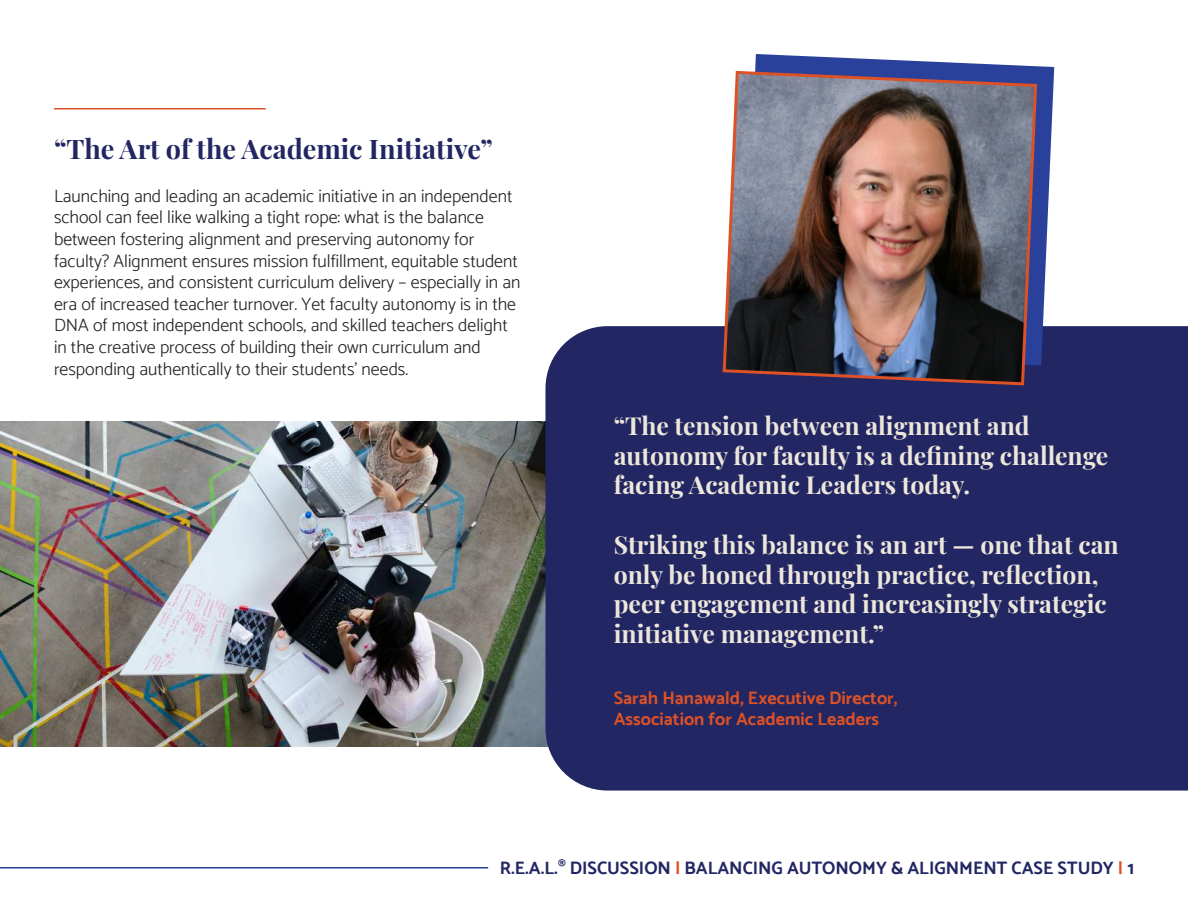
<style>
.page{position:relative;width:1188px;height:918px;background:#fff}
.page>*{position:absolute;margin:0;border:0;box-sizing:border-box;transform-origin:0 0}
.t1{font:700 27px "Playfair Display";color:#222662}
.t2{font:700 24.75px/29.7px "Playfair Display";color:#ede6db}
.t3{font:300 18px/21.6px "Catamaran";color:#221f1f}
.t4{font:700 18px/21px "Catamaran";color:#dc5126}
.t5{font:700 18px "Catamaran";color:#222662}
.s1{color:#dc5126}
</style>
<div class="page">
<img style="left:0;top:421px;width:545px;height:325px">
<div style="left:545px;top:326px;width:643px;height:465px;background:#222662"></div>
<hr style="left:54px;top:108px;width:212px;height:1px;background:#dc5126">
<hr style="left:0;top:867px;width:488px;height:1px;background:#29419a">
<svg style="left:755px;top:54px;width:299px;height:311px;fill:#29419a"></svg>
<img style="left:721px;top:69px;width:318px;height:318px">
<h1 class="t1" style="left:54px;top:137px;width:440px">“The Art of the Academic Initiative”</h1>
<p class="t3" style="left:54px;top:186px;width:468px">Launching and leading an academic initiative in an independent school can feel like walking a tight rope: what is the balance between fostering alignment and preserving autonomy for faculty? Alignment ensures mission fulfillment, equitable student experiences, and consistent curriculum delivery – especially in an era of increased teacher turnover. Yet faculty autonomy is in the DNA of most independent schools, and skilled teachers delight in the creative process of building their own curriculum and responding authentically to their students’ needs.</p>
<h2 class="t2" style="left:614px;top:413px;width:496px">“The tension between alignment and autonomy for faculty is a defining challenge facing Academic Leaders today.</h2>
<h2 class="t2" style="left:614px;top:532px;width:506px">Striking this balance is an art — one that can only be honed through practice, reflection, peer engagement and increasingly strategic initiative management.”</h2>
<p class="t4" style="left:614px;top:688px;width:285px">Sarah Hanawald, Executive Director,<br>Association for Academic Leaders</p>
<p class="t5" style="left:500px;top:859px;width:636px">R.E.A.L.<sup>®</sup> DISCUSSION <span class="s1">|</span> BALANCING AUTONOMY &amp; ALIGNMENT CASE STUDY <span class="s1">|</span> 1</p>
</div>
